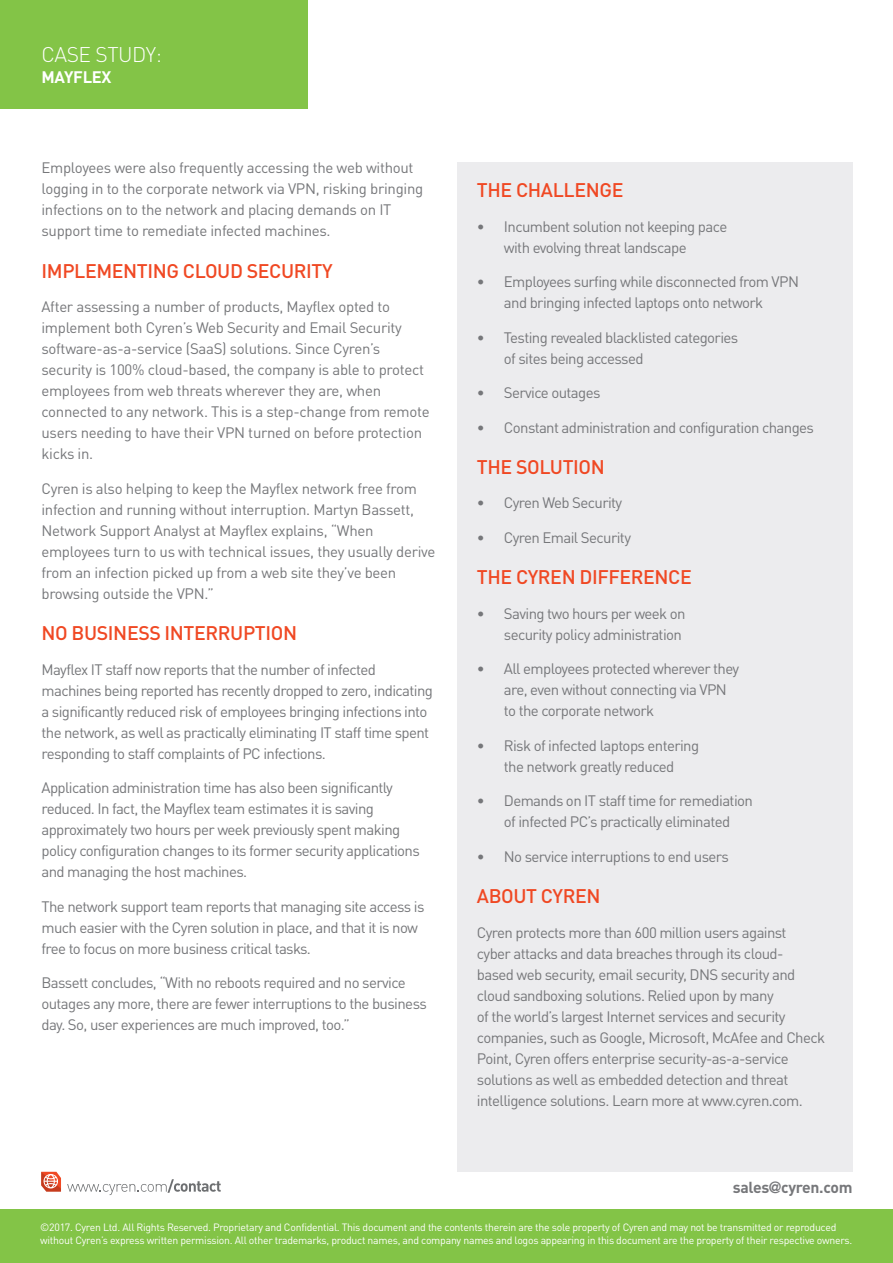
<style>
.page{position:relative;width:893px;height:1263px;background:#fff}
.page>*{position:absolute;margin:0;border:0;box-sizing:border-box;transform-origin:0 0}
.Title_Back_Page{font:300 21px "DINOT";letter-spacing:-.02em;color:#fff}
.t1{font:500 19.5px "DINOT";letter-spacing:-.02em;color:#f04823}
.Title_Back_Page-2{font:700 16.5px "DINOT";letter-spacing:-.02em;color:#fff}
.Body_text{font:700 15.75px "DINOT";letter-spacing:-.02em;color:#76777a}
.Body_text-2{font:15px/21px "DINOT";letter-spacing:-.04em;color:#76777a}
.Body_text-3{font:15px/21px "DINOT";letter-spacing:-.02em;color:#76777a}
.t2{font:10.5px/13.5px "DINOT";letter-spacing:-.025em;color:#fff}
.s1{font-family:"Helvetica Neue"}
</style>
<div class="page">
<div style="left:0;top:1209px;width:893px;height:54px;background:#83c447"></div>
<svg style="left:41px;top:1172px;width:20px;height:20px"></svg>
<svg style="left:67px;top:1179px;width:154px;height:16px"></svg>
<div style="left:0;top:0;width:308px;height:108px;background:#83c447"></div>
<div style="left:457px;top:162px;width:395px;height:1010px;background:#ececee"></div>
<p class="Title_Back_Page" style="left:42px;top:40px;width:122px">CASE STUDY:</p>
<p class="Title_Back_Page-2" style="left:42px;top:66px;width:71px">MAYFLEX</p>
<p class="Body_text-3" style="left:41px;top:157px;width:383px">Employees were also frequently accessing the web without logging in to the corporate network via VPN, risking bringing infections on to the network and placing demands on IT support time to remediate infected machines.</p>
<h2 class="t1" style="left:42px;top:257px;width:293px">IMPLEMENTING CLOUD SECURITY</h2>
<p class="Body_text-3" style="left:41px;top:296px;width:390px">After assessing a number of products, Mayflex opted to implement both Cyren’s Web Security and Email Security software-as-a-service (SaaS) solutions. Since Cyren’s security is 100% cloud-based, the company is able to protect employees from web threats wherever they are, when connected to any network. This is a step-change from remote users needing to have their VPN turned on before protection kicks in.</p>
<p class="Body_text-3" style="left:41px;top:478px;width:395px">Cyren is also helping to keep the Mayflex network free from infection and running without interruption. Martyn Bassett, Network Support Analyst at Mayflex explains, “When employees turn to us with technical issues, they usually derive from an infection picked up from a web site they’ve been browsing outside the VPN.”</p>
<h2 class="t1" style="left:42px;top:620px;width:257px">NO BUSINESS INTERRUPTION</h2>
<p class="Body_text-2" style="left:41px;top:658px;width:393px">Mayflex IT staff now reports that the number of infected machines being reported has recently dropped to zero, indicating a significantly reduced risk of employees bringing infections into the network, as well as practically eliminating IT staff time spent responding to staff complaints of PC infections.</p>
<p class="Body_text-2" style="left:41px;top:777px;width:380px">Application administration time has also been significantly reduced. In fact, the Mayflex team estimates it is saving approximately two hours per week previously spent making policy configuration changes to its former security applications and managing the host machines.</p>
<p class="Body_text-2" style="left:41px;top:895px;width:384px">The network support team reports that managing site access is much easier with the Cyren solution in place, and that it is now free to focus on more business critical tasks.</p>
<p class="Body_text-2" style="left:41px;top:972px;width:387px">Bassett concludes, “With no reboots required and no service outages any more, there are fewer interruptions to the business day. So, user experiences are much improved, too.”</p>
<h2 class="t1" style="left:477px;top:177px;width:148px">THE CHALLENGE</h2>
<p class="Body_text-2" style="left:504px;top:215px;width:225px;text-indent:-27px">• Incumbent solution not keeping pace with evolving threat landscape</p>
<p class="Body_text-2" style="left:477px;top:271px;width:324px;text-align:center">• Employees surfing while disconnected from VPN and bringing infected laptops onto network</p>
<p class="Body_text-2" style="left:504px;top:326px;width:236px;text-indent:-27px">• Testing revealed blacklisted categories of sites being accessed</p>
<p class="Body_text-2" style="left:477px;top:382px;width:125px">• Service outages</p>
<p class="Body_text-2" style="left:477px;top:416px;width:339px">• Constant administration and configuration changes</p>
<h2 class="t1" style="left:477px;top:454px;width:129px">THE SOLUTION</h2>
<p class="Body_text-2" style="left:477px;top:492px;width:147px">• Cyren Web Security</p>
<p class="Body_text-2" style="left:477px;top:527px;width:156px">• Cyren Email Security</p>
<h2 class="t1" style="left:477px;top:564px;width:216px">THE CYREN DIFFERENCE</h2>
<p class="Body_text-2" style="left:477px;top:602px;width:210px;text-align:right">• Saving two hours per week on security policy administration</p>
<p class="Body_text-2" style="left:504px;top:658px;width:237px;text-indent:-27px">• All employees protected wherever they are, even without connecting via VPN to the corporate network</p>
<p class="Body_text-2" style="left:477px;top:734px;width:224px;text-align:center">• Risk of infected laptops entering the network greatly reduced</p>
<p class="Body_text-2" style="left:477px;top:790px;width:278px;text-align:center">• Demands on IT staff time for remediation of infected PC’s practically eliminated</p>
<p class="Body_text-2" style="left:477px;top:845px;width:253px">• No service interruptions to end users</p>
<h2 class="t1" style="left:477px;top:883px;width:125px">ABOUT CYREN</h2>
<p class="Body_text-2" style="left:477px;top:921px;width:350px">Cyren protects more than 600 million users against<br>cyber attacks and data breaches through its cloud-<br>based web security, email security, DNS security and cloud sandboxing solutions. Relied upon by many<br>of the world’s largest Internet services and security companies, such as Google, Microsoft, McAfee and Check Point, Cyren offers enterprise security-as-a-service solutions as well as embedded detection and threat intelligence solutions. Learn more at www.cyren.com.</p>
<p class="Body_text" style="left:733px;top:1176px;width:121px">sales<span class="s1">@</span>cyren.com</p>
<p class="t2" style="left:40px;top:1220px;width:813px">©2017. Cyren Ltd. All Rights Reserved. Proprietary and Confidential. This document and the contents therein are the sole property of Cyren and may not be transmitted or reproduced without Cyren’s express written permission. All other trademarks, product names, and company names and logos appearing in this document are the property of their respective owners.</p>
</div>
